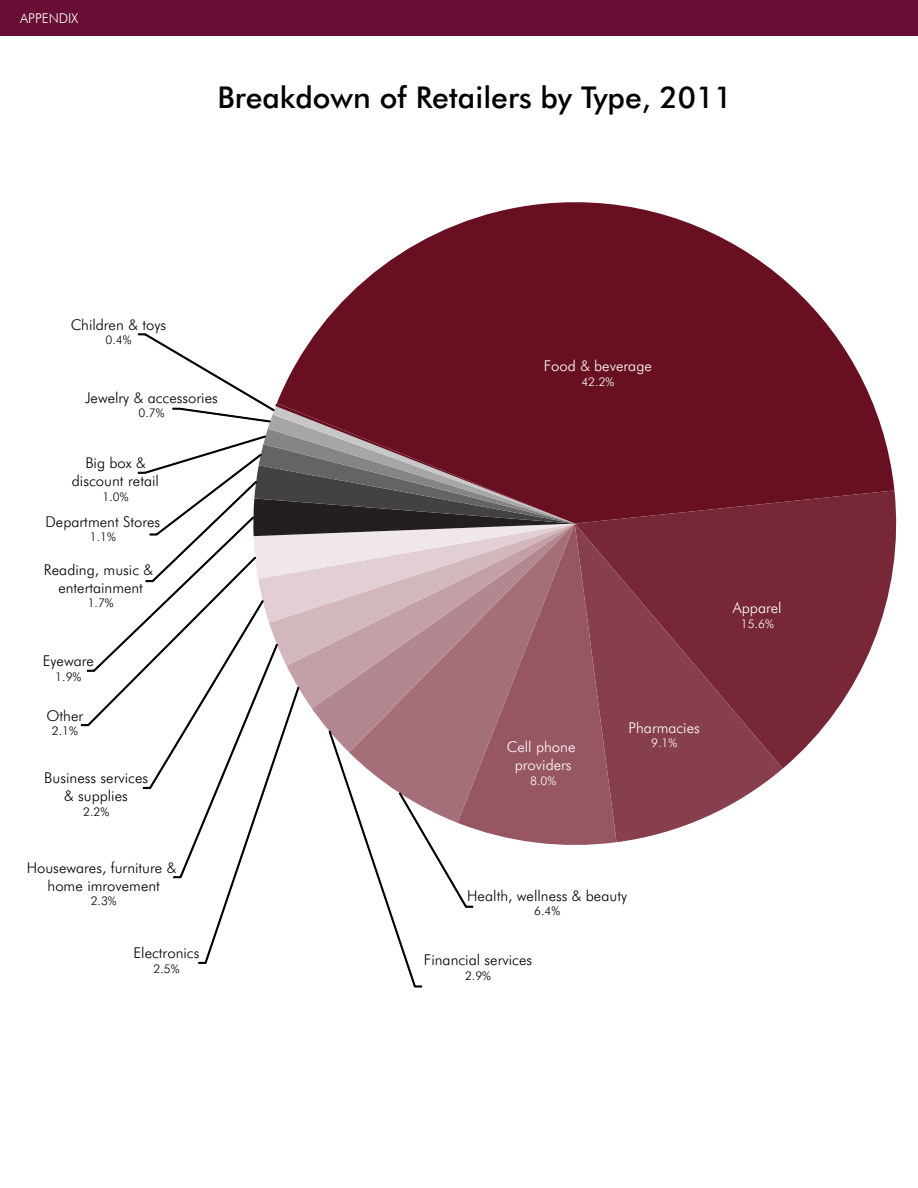
<style>
.page{position:relative;width:918px;height:1188px;background:#fff}
.page>*{position:absolute;margin:0;border:0;box-sizing:border-box;transform-origin:0 0}
.t1{font:500 30px "Futura BT";color:#000}
.t2{font:300 15px/18px "Futura BT";color:#000;text-align:center}
.t3{font:300 15px/18px "Futura BT";color:#fff;text-align:center}
.t4{font:300 13.5px "Futura BT";color:#fff}
.t5{font:300 12px "Futura BT";color:#000}
.t6{font:300 12px "Futura BT";color:#fff}
</style>
<div class="page">
<div style="left:0;top:0;width:918px;height:36px;background:#680d34"></div>
<svg style="left:315px;top:202px;width:579px;height:288px;fill:#681021"></svg>
<svg style="left:575px;top:490px;width:322px;height:279px;fill:#772737"></svg>
<svg style="left:617px;top:524px;width:166px;height:318px;background:#894452"></svg>
<svg style="left:473px;top:524px;width:144px;height:321px;background:#93535f"></svg>
<div style="left:473px;top:752px;width:102px;height:71px;background:#965763"></div>
<svg style="left:473px;top:708px;width:102px;height:44px;background:#995c67"></svg>
<svg style="left:473px;top:666px;width:102px;height:42px;background:#9b606b"></svg>
<svg style="left:473px;top:403px;width:102px;height:263px;background:#8d535e"></svg>
<svg style="left:81px;top:334px;width:392px;height:653px"></svg>
<p class="t4" style="left:20px;top:10px;width:59px">APPENDIX</p>
<h1 class="t1" style="left:217px;top:79px;width:516px">Breakdown of Retailers by Type, 2011</h1>
<p class="t2" style="left:71px;top:315px;width:97px">Children &amp; toys</p>
<p class="t5" style="left:105px;top:333px;width:28px">0.4%</p>
<p class="t3" style="left:544px;top:357px;width:110px">Food &amp; beverage</p>
<p class="t6" style="left:581px;top:374px;width:34px">42.2%</p>
<p class="t2" style="left:85px;top:388px;width:134px">Jewelry &amp; accessories</p>
<p class="t5" style="left:138px;top:405px;width:28px">0.7%</p>
<p class="t2" style="left:72px;top:454px;width:89px">Big box &amp; discount retail</p>
<p class="t5" style="left:102px;top:489px;width:28px">1.0%</p>
<p class="t2" style="left:45px;top:512px;width:116px">Department Stores</p>
<p class="t5" style="left:90px;top:530px;width:28px">1.1%</p>
<p class="t2" style="left:44px;top:561px;width:111px">Reading, music &amp; entertainment</p>
<p class="t5" style="left:88px;top:596px;width:28px">1.7%</p>
<p class="t2" style="left:43px;top:652px;width:52px">Eyeware</p>
<p class="t5" style="left:55px;top:669px;width:28px">1.9%</p>
<p class="t2" style="left:46px;top:706px;width:38px">Other</p>
<p class="t5" style="left:52px;top:723px;width:28px">2.1%</p>
<p class="t2" style="left:44px;top:769px;width:106px">Business services &amp; supplies</p>
<p class="t5" style="left:83px;top:804px;width:28px">2.2%</p>
<p class="t2" style="left:27px;top:858px;width:151px">Housewares, furniture &amp; home imrovement</p>
<p class="t5" style="left:91px;top:893px;width:28px">2.3%</p>
<p class="t2" style="left:134px;top:944px;width:67px">Electronics</p>
<p class="t5" style="left:153px;top:961px;width:28px">2.5%</p>
<p class="t3" style="left:507px;top:738px;width:70px">Cell phone providers</p>
<p class="t6" style="left:530px;top:773px;width:28px">8.0%</p>
<p class="t3" style="left:733px;top:599px;width:50px">Apparel</p>
<p class="t6" style="left:741px;top:616px;width:34px">15.6%</p>
<p class="t3" style="left:629px;top:718px;width:73px">Pharmacies</p>
<p class="t6" style="left:651px;top:735px;width:28px">9.1%</p>
<p class="t2" style="left:467px;top:886px;width:161px">Health, wellness &amp; beauty</p>
<p class="t5" style="left:534px;top:903px;width:28px">6.4%</p>
<p class="t2" style="left:424px;top:951px;width:110px">Financial services</p>
<p class="t5" style="left:465px;top:968px;width:28px">2.9%</p>
</div>
